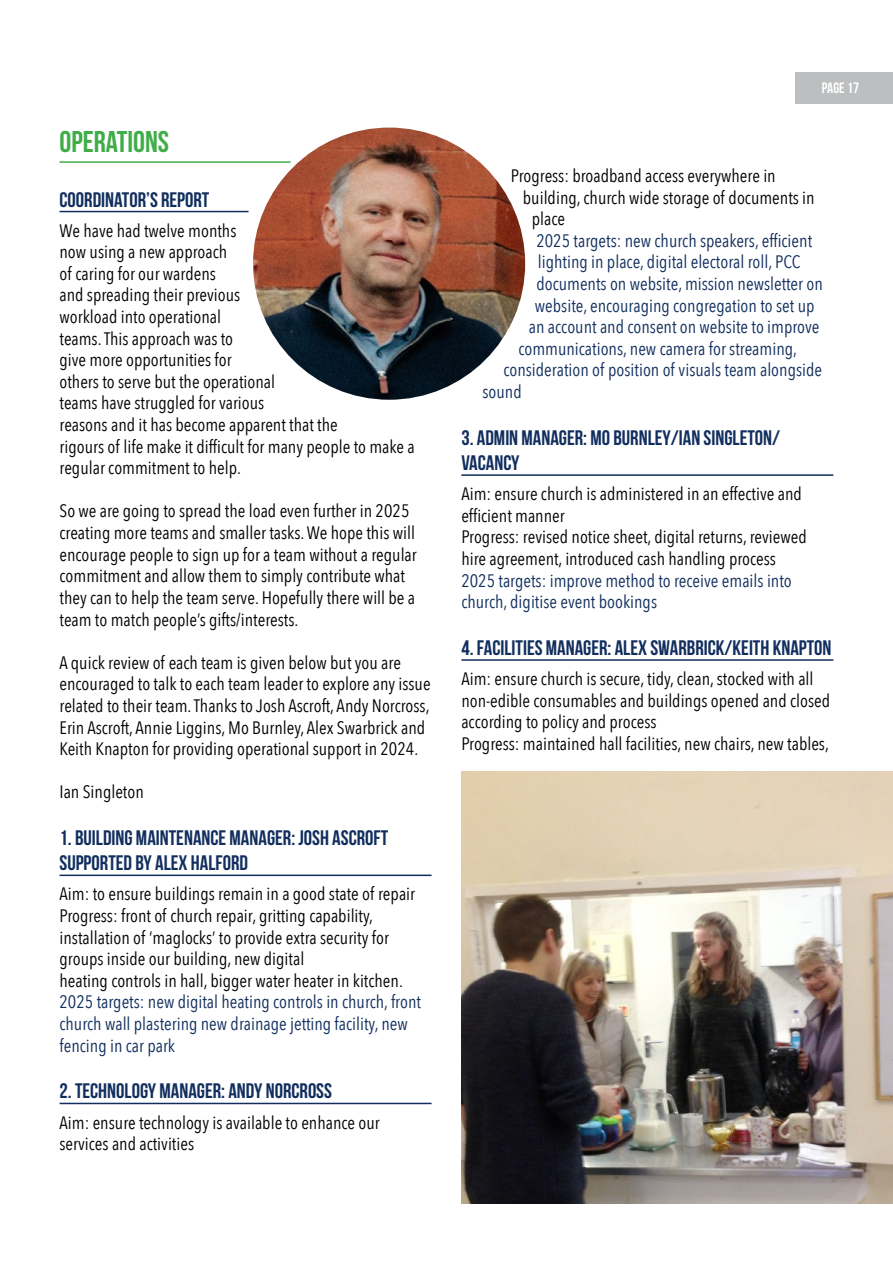
<style>
.page{position:relative;width:893px;height:1263px;background:#fff}
.page>*{position:absolute;margin:0;border:0;box-sizing:border-box;transform-origin:0 0}
.t1{font:30px "Bebas Neue";color:#41ad49}
.t2{font:21px/25.2px "Bebas Neue";color:#112e5e}
.t3{font:18px/21.6px "Avenir Next Condensed";color:#000}
.t4{font:18px/21.6px "Avenir Next Condensed";color:#112e5e}
.t5{font:15px "Bebas Neue";color:#fff}
</style>
<div class="page">
<hr style="left:60px;top:161px;width:231px;height:2px;background:#41ad49">
<hr style="left:60px;top:211px;width:189px;height:1px;background:#112e5e">
<hr style="left:60px;top:874px;width:372px;height:2px;background:#112e5e">
<hr style="left:60px;top:1103px;width:372px;height:1px;background:#112e5e">
<hr style="left:461px;top:474px;width:372px;height:2px;background:#112e5e">
<hr style="left:461px;top:659px;width:372px;height:2px;background:#112e5e">
<img style="left:253px;top:128px;width:272px;height:272px;border-radius:136px">
<img style="left:461px;top:772px;width:432px;height:431px">
<div style="left:795px;top:72px;width:98px;height:32px;background:#bcbec0"></div>
<h1 class="t1" style="left:60px;top:125px;width:111px">OPERATIONS</h1>
<p class="t2" style="left:60px;top:186px;width:151px">COORDINATOR’S REPORT</p>
<p class="t3" style="left:60px;top:219px;width:357px">We have had twelve months<br>now using a new approach<br>of caring for our wardens<br>and spreading their previous<br>workload into operational<br>teams. This approach was to<br>give more opportunities for<br>others to serve but the operational<br>teams have struggled for various<br>reasons and it has become apparent that the<br>rigours of life make it difficult for many people to make a regular commitment to help.</p>
<p class="t3" style="left:60px;top:499px;width:359px">So we are going to spread the load even further in 2025 creating more teams and smaller tasks. We hope this will encourage people to sign up for a team without a regular commitment and allow them to simply contribute what they can to help the team serve. Hopefully there will be a team to match people’s gifts/interests.</p>
<p class="t3" style="left:60px;top:651px;width:373px">A quick review of each team is given below but you are encouraged to talk to each team leader to explore any issue related to their team. Thanks to Josh Ascroft, Andy N orcross, Erin Ascroft, Annie Liggins, Mo Burnley, Alex Swarbrick and Keith Knapton for providing operational support in 2024.</p>
<p class="t3" style="left:60px;top:780px;width:86px">Ian Singleton</p>
<p class="t2" style="left:60px;top:825px;width:330px">1. BUILDING MAINTENANCE MANAGER: JOSH ASCROFT<br>SUPPORTED BY ALEX HALFORD</p>
<p class="t3" style="left:60px;top:882px;width:357px">Aim: to ensure buildings remain in a good state of repair Progress: front of church repair, gritting capability, installation of ‘maglocks’ to provide extra security for groups inside our building, new digital<br>heating controls in hall, bigger water heater in kitchen.</p>
<p class="t4" style="left:60px;top:990px;width:363px">2025 targets: new digital heating controls in church, front church wall plastering new drainage jetting facility, new fencing in car park</p>
<p class="t2" style="left:60px;top:1078px;width:274px">2. TECHNOLOGY MANAGER: ANDY NORCROSS</p>
<p class="t3" style="left:60px;top:1110px;width:322px">Aim: ensure technology is available to enhance our services and activities</p>
<p class="t5" style="left:822px;top:80px;width:39px">PAGE 17</p>
<p class="t3" style="left:511px;top:164px;width:266px">Progress: broadband access everywhere in</p>
<p class="t3" style="left:523px;top:186px;width:293px">building, church wide storage of documents in</p>
<p class="t3" style="left:532px;top:207px;width:35px">place</p>
<p class="t4" style="left:536px;top:229px;width:277px">2025 targets: new church speakers, efficient</p>
<p class="t4" style="left:538px;top:250px;width:264px">lighting in place, digital electoral roll, PCC</p>
<p class="t4" style="left:536px;top:272px;width:288px">documents on website, mission newsletter on</p>
<p class="t4" style="left:535px;top:294px;width:281px">website, encouraging congregation to set up</p>
<p class="t4" style="left:529px;top:315px;width:292px">an account and consent on website to improve</p>
<p class="t4" style="left:518px;top:337px;width:280px">communications, new camera for streaming,</p>
<p class="t4" style="left:503px;top:358px;width:320px">consideration of position of visuals team alongside</p>
<p class="t4" style="left:482px;top:380px;width:41px">sound</p>
<p class="t2" style="left:461px;top:425px;width:320px">3. ADMIN MANAGER: MO BURNLEY/IAN SINGLETON/<br>VACANCY</p>
<p class="t3" style="left:461px;top:482px;width:347px">Aim: ensure church is administered in an effective and efficient manner<br>Progress: revised notice sheet, digital returns, reviewed hire agreement, introduced cash handling process</p>
<p class="t4" style="left:461px;top:569px;width:332px">2025 targets: improve method to receive emails into church, digitise event bookings</p>
<p class="t2" style="left:461px;top:635px;width:372px">4. FACILITIES MANAGER: ALEX SWARBRICK/KEITH KNAPTON</p>
<p class="t3" style="left:461px;top:667px;width:370px">Aim: ensure church is secure, tidy, clean, stocked with all non-edible consumables and buildings opened and closed according to policy and process<br>Progress: maintained hall facilities, new chairs, new tables,</p>
</div>
